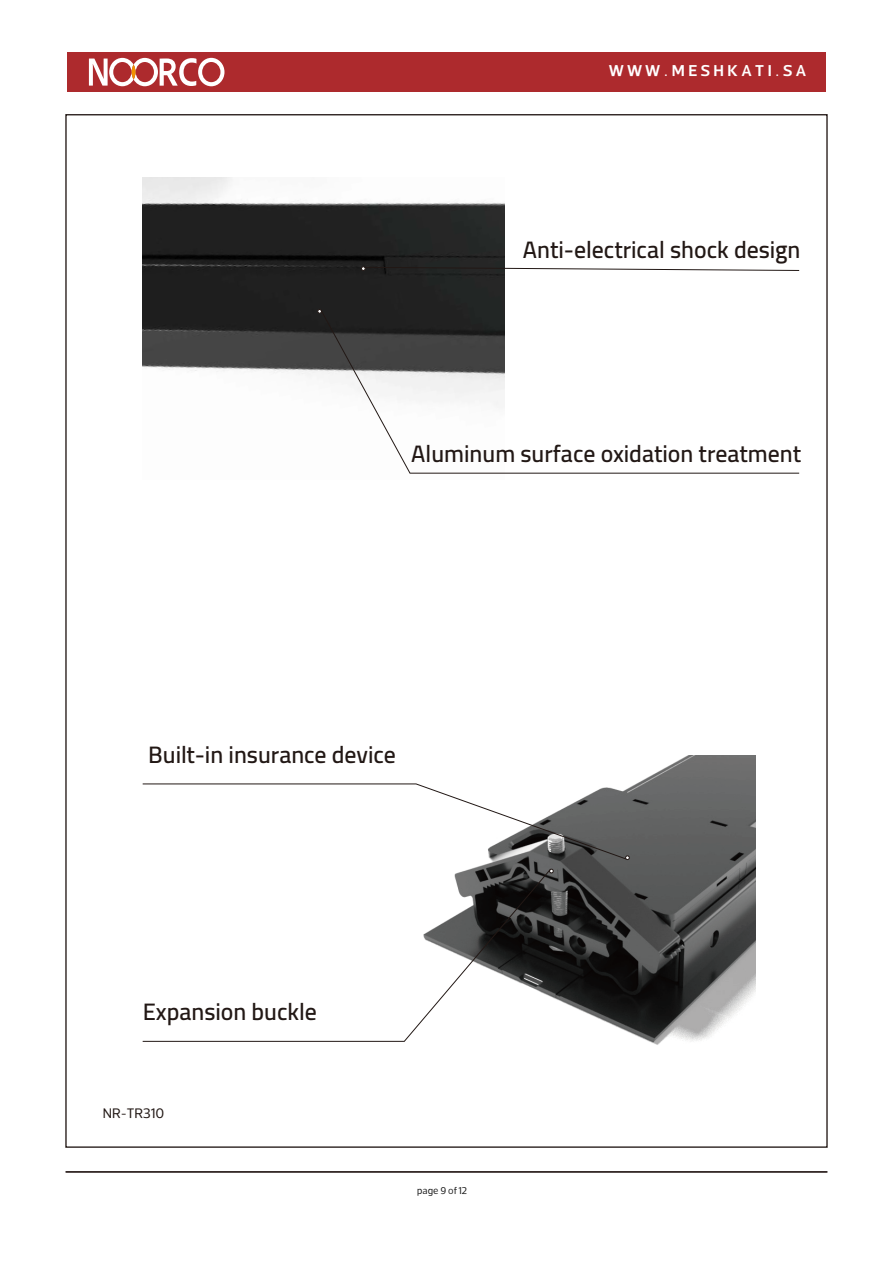
<style>
.page{position:relative;width:893px;height:1262px;background:#fff}
.page>*{position:absolute;margin:0;border:0;box-sizing:border-box;transform-origin:0 0}
.t1{font:24px "Somar";letter-spacing:.145em;color:#fff}
.t2{font:600 23.85px "Cairo";color:#221815}
.t3{font:21px "Somar";color:#221815}
.t4{font:15px "Somar";color:#181818}
</style>
<div class="page">
<img style="left:143px;top:178px;width:361px;height:199px">
<img style="left:470px;top:756px;width:285px;height:289px">
<div style="left:65px;top:1171px;width:762px;height:1px;border:1px solid #362b29"></div>
<svg style="left:361px;top:266px;width:438px;height:5px"></svg>
<svg style="left:317px;top:309px;width:3px;height:4px"></svg>
<svg style="left:320px;top:309px;width:479px;height:165px"></svg>
<svg style="left:142px;top:783px;width:487px;height:77px"></svg>
<svg style="left:142px;top:869px;width:409px;height:173px"></svg>
<div style="left:67px;top:52px;width:758px;height:40px;background:#ad2a2d"></div>
<svg style="left:89px;top:58px;width:135px;height:28px"></svg>
<p class="t1" style="left:609px;top:55px;width:199px">WWW.MESHKATI.SA</p>
<p class="t2" style="left:523px;top:230px;width:279px">Anti-electrical shock design</p>
<p class="t2" style="left:411px;top:433px;width:391px">Aluminum surface oxidation treatment</p>
<p class="t2" style="left:148px;top:734px;width:249px">Built-in insurance device</p>
<p class="t2" style="left:143px;top:991px;width:176px">Expansion buckle</p>
<p class="t3" style="left:103px;top:1099px;width:63px">NR-TR310</p>
<p class="t4" style="left:417px;top:1180px;width:51px">page 9 of 12</p>
</div>
